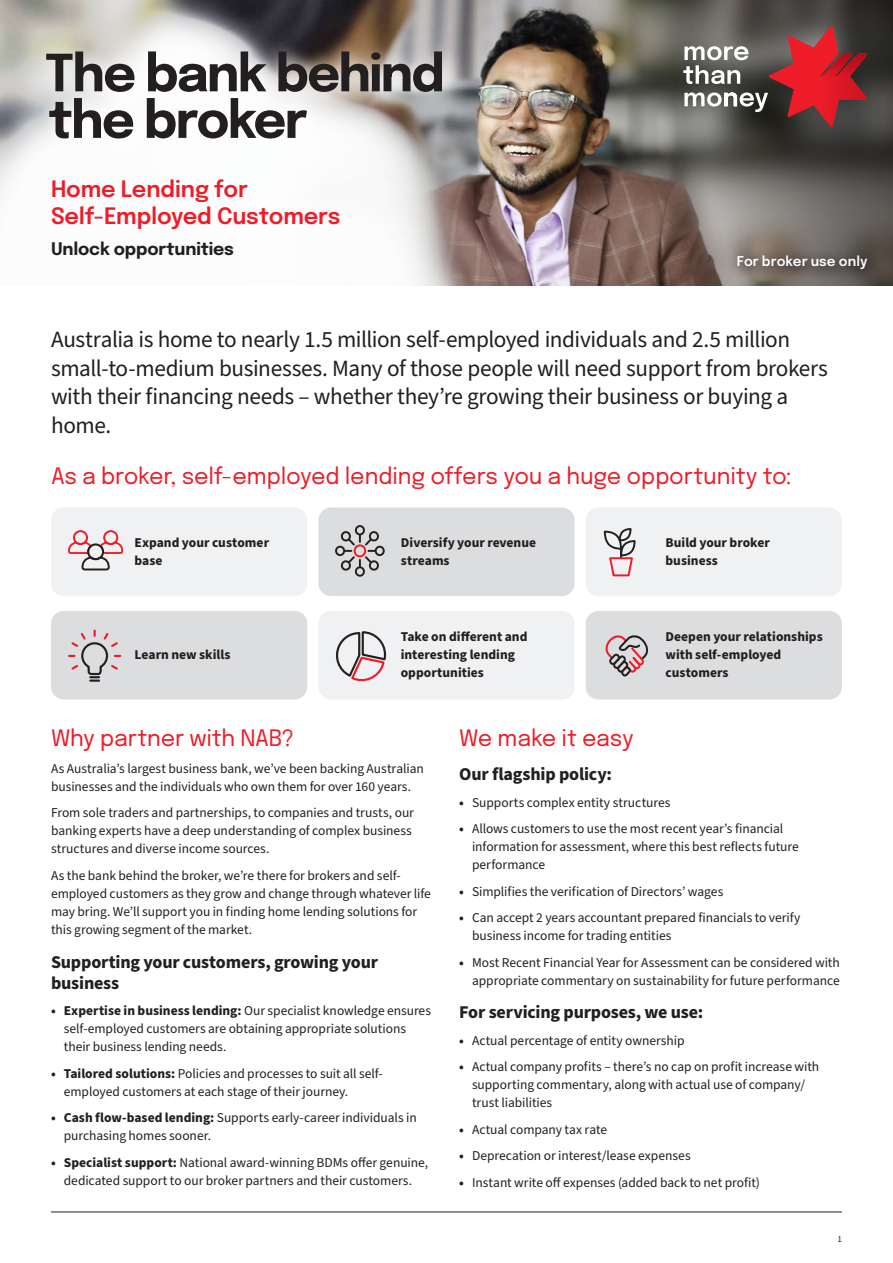
<style>
.page{position:relative;width:893px;height:1263px;background:#fff}
.page>*{position:absolute;margin:0;border:0;box-sizing:border-box;transform-origin:0 0}
.t1{font:700 51px/46.5px "Epilogue";letter-spacing:-.04em;color:#231f20}
.t2{font:23.25px/28.5px "Source Sans Pro";letter-spacing:-.015em;color:#231f20}
.t3{font:22.5px "Epilogue";letter-spacing:-.005em;color:#ee1c28}
.t4{font:600 22.5px/27px "Epilogue";letter-spacing:-.01em;color:#ee1c28}
.t5{font:700 18px/21px "Source Sans Pro";letter-spacing:-.01em;color:#231f20}
.t6{font:700 17.25px "Epilogue";letter-spacing:-.01em;color:#231f20}
.t7{font:13.5px/18px "Source Sans Pro";letter-spacing:-.005em;color:#231f20}
.t8{font:700 13.5px/18px "Source Sans Pro";color:#231f20}
.t9{font:600 13.5px "Epilogue";letter-spacing:.005em;color:#fff}
.t10{font:9px "Source Sans Pro";color:#231f20}
.s1{font-weight:700}
</style>
<div class="page">
<img style="left:507px;top:0;width:165px;height:286px">
<svg style="left:0;top:0;width:507px;height:286px"></svg>
<svg style="left:672px;top:0;width:221px;height:286px;background:#5f5a55"></svg>
<hr style="left:51px;top:1212px;width:791px;height:1px;background:#231f20">
<svg style="left:727px;top:245px;width:156px;height:40px;background:#6c655e"></svg>
<svg style="left:683px;top:26px;width:184px;height:101px;background:#835050"></svg>
<div style="left:51px;top:507px;width:256px;height:89px;background:#f0f1f2;border-radius:13px"></div>
<div style="left:318px;top:507px;width:257px;height:89px;background:#dcdddf;border-radius:13px"></div>
<div style="left:586px;top:507px;width:256px;height:89px;background:#f0f1f2;border-radius:13px"></div>
<div style="left:51px;top:611px;width:256px;height:88px;background:#dcdddf;border-radius:13px"></div>
<div style="left:318px;top:611px;width:257px;height:88px;background:#f0f1f2;border-radius:13px"></div>
<div style="left:586px;top:611px;width:256px;height:88px;background:#dcdddf;border-radius:13px"></div>
<svg style="left:605px;top:635px;width:44px;height:41px"></svg>
<svg style="left:335px;top:525px;width:50px;height:52px"></svg>
<svg style="left:603px;top:529px;width:33px;height:48px"></svg>
<svg style="left:68px;top:629px;width:54px;height:53px"></svg>
<svg style="left:336px;top:631px;width:51px;height:51px"></svg>
<div style="left:73px;top:530px;width:15px;height:15px;border:2px solid #ee1c28;border-radius:50%"></div>
<div style="left:103px;top:530px;width:15px;height:15px;border:2px solid #ee1c28;border-radius:50%"></div>
<svg style="left:68px;top:540px;width:56px;height:31px"></svg>
<div style="left:87px;top:543px;width:17px;height:17px;border:2px solid #231f20;border-radius:50%"></div>
<svg style="left:39px;top:44px;width:432px;height:123px"></svg>
<div style="left:31px;top:36px;width:426px;height:117px;background:#fff;opacity:.75"></div>
<h1 class="t1" style="left:44px;top:46px;width:402px">The bank behind the broker</h1>
<h3 class="t4" style="left:51px;top:174px;width:291px">Home Lending for<br>Self-Employed Customers</h3>
<p class="t6" style="left:51px;top:236px;width:184px">Unlock opportunities</p>
<p class="t9" style="left:737px;top:251px;width:132px">For broker use only</p>
<p class="t2" style="left:51px;top:326px;width:778px">Australia is home to nearly 1.5 million self-employed individuals and 2.5 million small-to-medium businesses. Many of those people will need support from brokers with their financing needs – whether they’re growing their business or buying a home.</p>
<h3 class="t3" style="left:51px;top:459px;width:742px">As a broker, self-employed lending offers you a huge opportunity to:</h3>
<p class="t8" style="left:135px;top:534px;width:136px">Expand your customer base</p>
<p class="t8" style="left:401px;top:534px;width:137px">Diversify your revenue streams</p>
<p class="t8" style="left:135px;top:646px;width:98px">Learn new skills</p>
<p class="t8" style="left:401px;top:628px;width:128px">Take on different and interesting lending opportunities</p>
<p class="t8" style="left:665px;top:534px;width:106px">Build your broker business</p>
<p class="t8" style="left:665px;top:628px;width:159px">Deepen your relationships with self-employed customers</p>
<h3 class="t3" style="left:51px;top:722px;width:245px">Why partner with NAB?</h3>
<p class="t7" style="left:51px;top:760px;width:374px">As Australia’s largest business bank, we’ve been backing Australian businesses and the individuals who own them for over 160 years.</p>
<p class="t7" style="left:51px;top:804px;width:364px">From sole traders and partnerships, to companies and trusts, our banking experts have a deep understanding of complex business structures and diverse income sources.</p>
<p class="t7" style="left:51px;top:867px;width:381px">As the bank behind the broker, we’re there for brokers and self&shy;employed customers as they grow and change through whatever life may bring. We’ll support you in finding home lending solutions for this growing segment of the market.</p>
<h3 class="t5" style="left:51px;top:951px;width:328px">Supporting your customers, growing your business</h3>
<p class="t7" style="left:64px;top:1002px;width:369px;text-indent:-13px"><span class="s1">• Expertise in business lending:</span> Our specialist knowledge ensures self-employed customers are obtaining appropriate solutions their business lending needs.</p>
<p class="t7" style="left:64px;top:1064px;width:321px;text-indent:-13px"><span class="s1">• Tailored solutions:</span> Policies and processes to suit all self&shy;employed customers at each stage of their journey.</p>
<p class="t7" style="left:64px;top:1109px;width:354px;text-indent:-13px"><span class="s1">• Cash flow-based lending:</span> Supports early-career individuals in purchasing homes sooner.</p>
<p class="t7" style="left:51px;top:1153px;width:379px;text-align:center"><span class="s1">• Specialist support:</span> National award-winning BDMs offer genuine, dedicated support to our broker partners and their customers.</p>
<h3 class="t3" style="left:459px;top:722px;width:176px">We make it easy</h3>
<h3 class="t5" style="left:459px;top:764px;width:154px">Our flagship policy:</h3>
<p class="t7" style="left:459px;top:793px;width:213px"><span class="s1">•</span> Supports complex entity structures</p>
<p class="t7" style="left:472px;top:820px;width:328px;text-indent:-13px"><span class="s1">•</span> Allows customers to use the most recent year’s financial information for assessment, where this best reflects future performance</p>
<p class="t7" style="left:459px;top:882px;width:266px"><span class="s1">•</span> Simplifies the verification of Directors’ wages</p>
<p class="t7" style="left:472px;top:909px;width:330px;text-indent:-13px"><span class="s1">•</span> Can accept 2 years accountant prepared financials to verify business income for trading entities</p>
<p class="t7" style="left:459px;top:953px;width:382px;text-align:right"><span class="s1">•</span> Most Recent Financial Year for Assessment can be considered with appropriate commentary on sustainability for future performance</p>
<h3 class="t5" style="left:459px;top:1002px;width:246px">For servicing purposes, we use:</h3>
<p class="t7" style="left:459px;top:1032px;width:227px"><span class="s1">•</span> Actual percentage of entity ownership</p>
<p class="t7" style="left:472px;top:1058px;width:349px;text-indent:-13px"><span class="s1">•</span> Actual company profits – there’s no cap on profit increase with supporting commentary, along with actual use of company/ trust liabilities</p>
<p class="t7" style="left:459px;top:1121px;width:149px"><span class="s1">•</span> Actual company tax rate</p>
<p class="t7" style="left:459px;top:1147px;width:233px"><span class="s1">•</span> Deprecation or interest/lease expenses</p>
<p class="t7" style="left:459px;top:1174px;width:302px"><span class="s1">•</span> Instant write off expenses (added back to net profit)</p>
<p class="t10" style="left:837px;top:1233px;width:6px">1</p>
</div>
